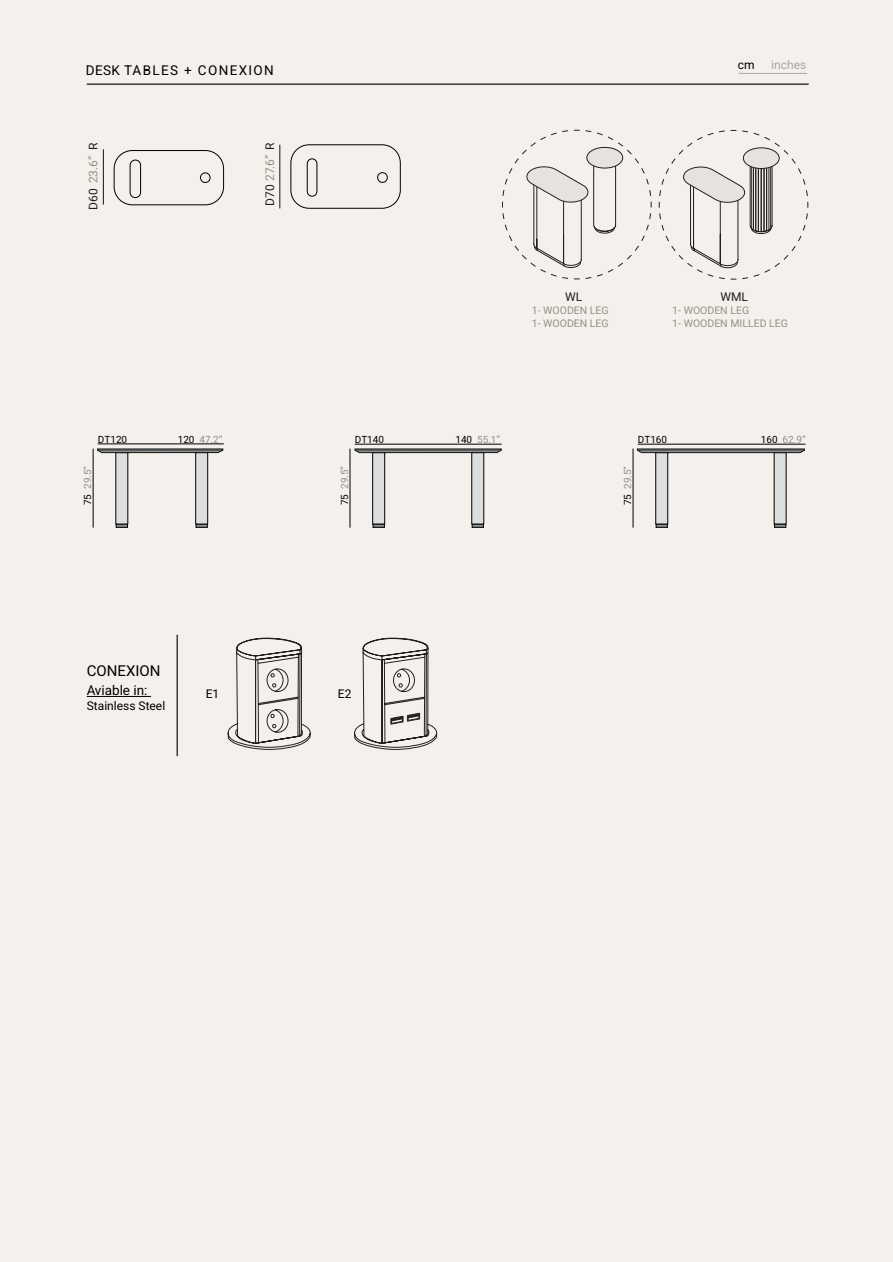
<style>
.page{position:relative;width:893px;height:1262px;background:#fff}
.page>*{position:absolute;margin:0;border:0;box-sizing:border-box;transform-origin:0 0}
.t1{font:15px "Heebo";color:#000001}
.t2{font:13.5px "Heebo";letter-spacing:.1em;color:#000001}
.t3{font:13.5px "Heebo";color:#000001}
.t4{font:12px "Heebo";color:#000001}
.t5{font:12px "Heebo";color:#999089}
.t6{font:12px "Heebo";color:#aaa7a3}
.t7{font:12px "Heebo";color:#231f20}
.t8{font:10.5px/12.6px "Heebo";color:#999089}
.t9{font:9.9px "Heebo";color:#8d8f8d}
.t10{font:9.9px "Heebo";color:#000001}
.s1{color:#231f20}
.s2{color:#000001}
</style>
<div class="page">
<div style="left:0;top:0;width:893px;height:1261px;background:#f4f1ec"></div>
<hr style="left:87px;top:84px;width:722px;height:1px;background:#000001">
<hr style="left:103px;top:149px;width:1px;height:56px;background:#101414">
<svg style="left:114px;top:150px;width:110px;height:55px"></svg>
<hr style="left:280px;top:145px;width:1px;height:63px;background:#101414">
<div style="left:291px;top:145px;width:109px;height:63px;border:1px solid #000001;border-radius:18px"></div>
<div style="left:307px;top:159px;width:10px;height:37px;border:1px solid #000001;border-radius:5px"></div>
<svg style="left:377px;top:172px;width:11px;height:11px"></svg>
<svg style="left:659px;top:130px;width:149px;height:149px"></svg>
<svg style="left:502px;top:130px;width:149px;height:149px"></svg>
<hr style="left:593px;top:166px;width:1px;height:59px;background:#231f20">
<svg style="left:228px;top:638px;width:83px;height:112px"></svg>
<hr style="left:177px;top:635px;width:1px;height:121px;background:#000001">
<hr style="left:87px;top:696px;width:64px;height:1px;background:#000001">
<hr style="left:98px;top:443px;width:125px;height:1px;background:#000001">
<hr style="left:93px;top:449px;width:1px;height:78px;background:#000001">
<div style="left:115px;top:452px;width:13px;height:72px;background:#dddede"></div>
<svg style="left:116px;top:524px;width:12px;height:4px"></svg>
<div style="left:195px;top:452px;width:13px;height:72px;background:#dddede;border:1px solid #000001"></div>
<svg style="left:196px;top:524px;width:12px;height:4px"></svg>
<svg style="left:97px;top:448px;width:127px;height:5px"></svg>
<hr style="left:355px;top:444px;width:146px;height:1px;background:#000001">
<hr style="left:350px;top:449px;width:1px;height:78px;background:#000001">
<div style="left:372px;top:452px;width:13px;height:72px;background:#dddede;border:1px solid #000001"></div>
<svg style="left:373px;top:524px;width:12px;height:4px"></svg>
<div style="left:471px;top:452px;width:13px;height:72px;background:#dddede"></div>
<svg style="left:472px;top:524px;width:12px;height:4px"></svg>
<svg style="left:354px;top:448px;width:148px;height:5px"></svg>
<hr style="left:638px;top:444px;width:167px;height:1px;background:#000001">
<hr style="left:633px;top:449px;width:1px;height:78px;background:#000001">
<div style="left:655px;top:452px;width:13px;height:72px;background:#dddede;border:1px solid #000001"></div>
<svg style="left:656px;top:524px;width:12px;height:4px"></svg>
<div style="left:774px;top:452px;width:12px;height:72px;background:#dddede"></div>
<svg style="left:774px;top:524px;width:12px;height:4px"></svg>
<svg style="left:637px;top:448px;width:168px;height:5px"></svg>
<hr style="left:738px;top:73px;width:69px;height:1px;background:#aaa7a3">
<svg style="left:354px;top:638px;width:83px;height:112px"></svg>
<p class="t2" style="left:86px;top:61px;width:190px">DESK TABLES + CONEXION</p>
<p class="t4" style="left:738px;top:56px;width:18px">cm</p>
<p class="t6" style="left:771px;top:56px;width:37px">inches</p>
<p class="t5" style="left:85px;top:210px;width:69px;rotate:-90deg"><span class="s1">D60</span> 23.6” <span class="s1">R</span></p>
<p class="t5" style="left:261px;top:206px;width:65px;rotate:-90deg"><span class="s1">D70</span> 27.6” <span class="s1">R</span></p>
<p class="t10" style="left:98px;top:432px;width:31px">DT120</p>
<p class="t9" style="left:178px;top:432px;width:46px"><span class="s2">120</span> 47.2”</p>
<p class="t9" style="left:81px;top:505px;width:41px;rotate:-90deg"><span class="s2">75</span> 29.5“</p>
<p class="t7" style="left:565px;top:289px;width:19px">WL</p>
<p class="t8" style="left:532px;top:304px;width:78px">1- WOODEN LEG<br>1- WOODEN LEG</p>
<p class="t7" style="left:720px;top:289px;width:29px">WML</p>
<p class="t8" style="left:672px;top:304px;width:117px">1- WOODEN LEG<br>1- WOODEN MILLED LEG</p>
<p class="t10" style="left:355px;top:432px;width:31px">DT140</p>
<p class="t9" style="left:455px;top:432px;width:46px"><span class="s2">140</span> 55.1”</p>
<p class="t9" style="left:338px;top:505px;width:41px;rotate:-90deg"><span class="s2">75</span> 29.5“</p>
<p class="t10" style="left:638px;top:432px;width:31px">DT160</p>
<p class="t9" style="left:761px;top:432px;width:46px"><span class="s2">160</span> 62.9”</p>
<p class="t9" style="left:621px;top:505px;width:41px;rotate:-90deg"><span class="s2">75</span> 29.5“</p>
<h1 class="t1" style="left:87px;top:660px;width:75px">CONEXION</h1>
<p class="t3" style="left:87px;top:681px;width:62px">Aviable in:</p>
<p class="t4" style="left:87px;top:697px;width:80px">Stainless Steel</p>
<p class="t4" style="left:206px;top:685px;width:15px">E1</p>
<p class="t4" style="left:338px;top:685px;width:15px">E2</p>
</div>
